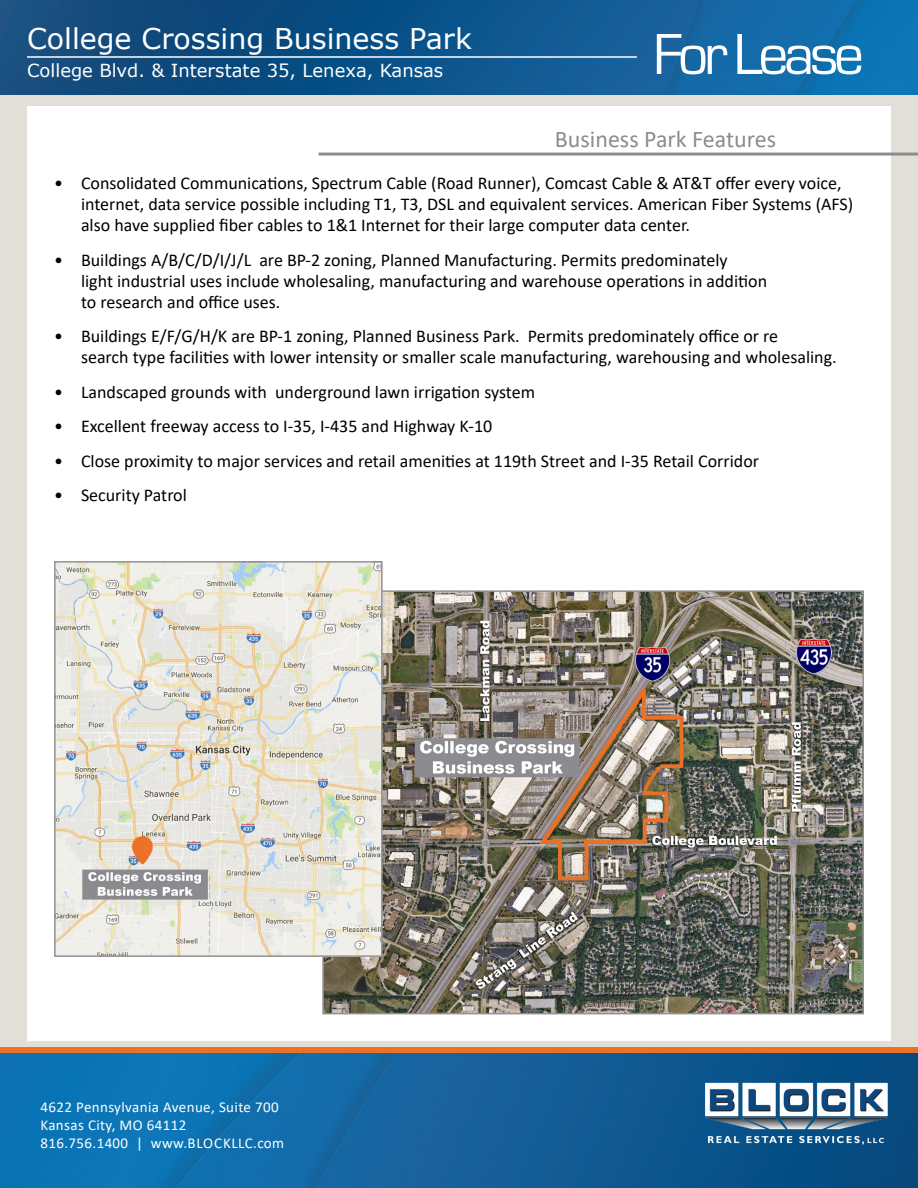
<style>
.page{position:relative;width:918px;height:1188px;background:#fff}
.page>*{position:absolute;margin:0;border:0;box-sizing:border-box;transform-origin:0 0}
.t1{font:60px "Eurostile";letter-spacing:-.075em;color:#fff}
.t2{font:28.5px "Verdana";color:#fff}
.t3{font:24px "Calibri";color:#8c8c8f}
.t4{font:18px/21px "Calibri";color:#000}
.t5{font:18px "Verdana";color:#fff}
.t6{font:15px/18px "Calibri";letter-spacing:.025em;color:#fff}
</style>
<div class="page">
<div style="left:0;top:93px;width:918px;height:978px;background:#e2dfd9"></div>
<img style="left:0;top:1053px;width:918px;height:135px">
<img style="left:701px;top:1073px;width:190px;height:75px">
<div style="left:0;top:1047px;width:918px;height:6px;background:#eb7125"></div>
<img style="left:0;top:0;width:918px;height:94px">
<hr style="left:27px;top:56px;width:610px;height:2px;background:#fff">
<div style="left:27px;top:107px;width:864px;height:934px;background:#fff"></div>
<hr style="left:319px;top:153px;width:599px;height:3px;background:#8c8c8f">
<img style="left:325px;top:593px;width:536px;height:418px">
<img style="left:57px;top:564px;width:323px;height:390px">
<div style="left:54px;top:561px;width:329px;height:396px;border:2px solid #919295"></div>
<h2 class="t2" style="left:27px;top:19px;width:446px">College Crossing Business Park</h2>
<p class="t5" style="left:27px;top:58px;width:418px">College Blvd. &amp; Interstate 35, Lenexa, Kansas</p>
<h1 class="t1" style="left:653px;top:22px;width:212px">For Lease</h1>
<p class="t3" style="left:555px;top:122px;width:223px">Business Park Features</p>
<p class="t4" style="left:81px;top:172px;width:774px;text-indent:-27px">• Consolidated Communications, Spectrum Cable (Road Runner), Comcast Cable &amp; AT&amp;T offer every voice, internet, data service possible including T1, T3, DSL and equivalent services. American Fiber Systems (AFS) also have supplied fiber cables to 1&amp;1 Internet for their large computer data center.</p>
<p class="t4" style="left:81px;top:249px;width:688px;text-indent:-27px">• Buildings A/B/C/D/I/J/L are BP-2 zoning, Planned Manufacturing. Permits predominately<br>light industrial uses include wholesaling, manufacturing and warehouse operations in addition to research and office uses.</p>
<p class="t4" style="left:81px;top:325px;width:757px;text-indent:-27px">• Buildings E/F/G/H/K are BP-1 zoning, Planned Business Park. Permits predominately office or re<br>search type facilities with lower intensity or smaller scale manufacturing, warehousing and wholesaling.</p>
<p class="t4" style="left:54px;top:381px;width:483px">• Landscaped grounds with underground lawn irrigation system</p>
<p class="t4" style="left:54px;top:415px;width:440px">• Excellent freeway access to I-35, I-435 and Highway K-10</p>
<p class="t4" style="left:54px;top:450px;width:707px">• Close proximity to major services and retail amenities at 119th Street and I-35 Retail Corridor</p>
<p class="t4" style="left:54px;top:484px;width:134px">• Security Patrol</p>
<p class="t6" style="left:40px;top:1097px;width:245px">4622 Pennsylvania Avenue, Suite 700<br>Kansas City, MO 64112<br>816.756.1400 | www.BLOCKLLC.com</p>
</div>
